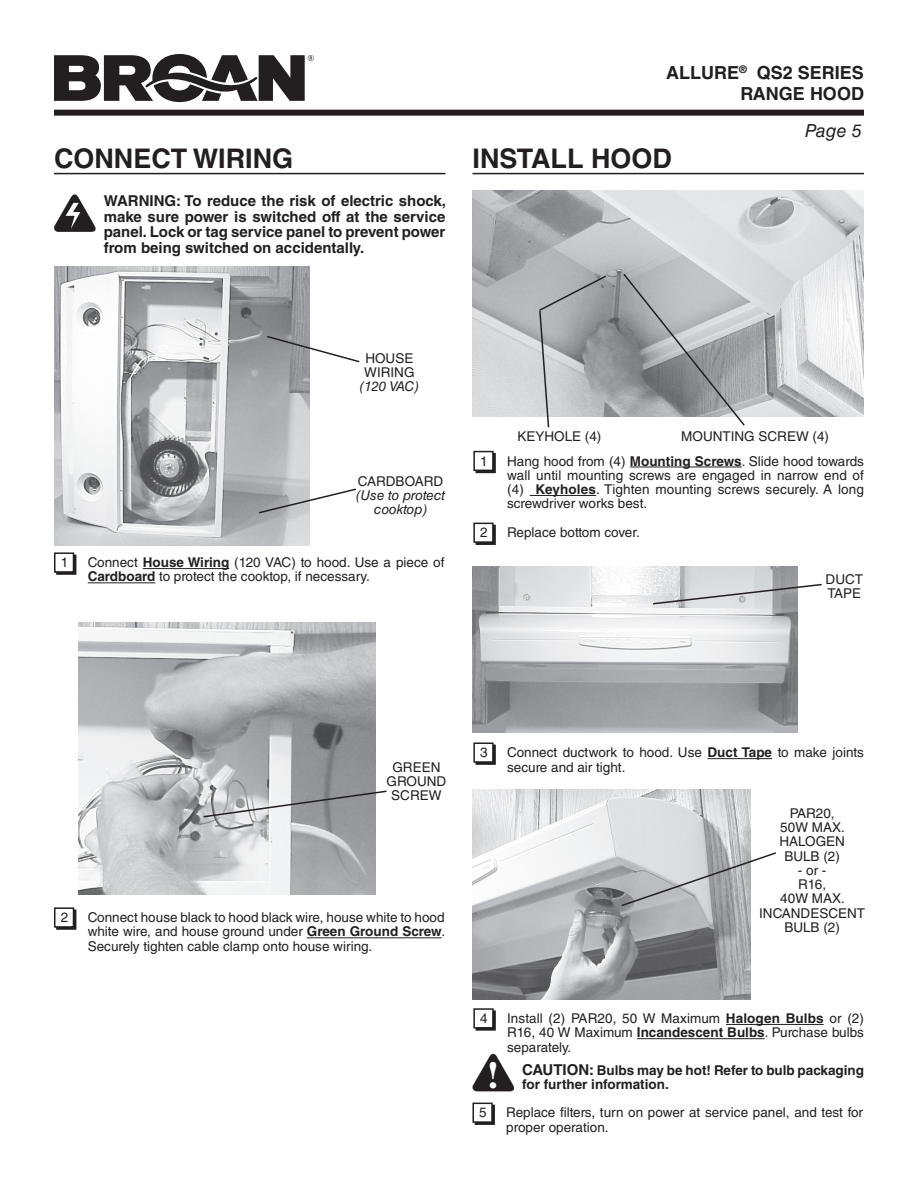
<style>
.page{position:relative;width:918px;height:1188px;background:#fff}
.page>*{position:absolute;margin:0;border:0;box-sizing:border-box;transform-origin:0 0}
.t1{font:700 37.8px "Times";color:#fff}
.t2{font:700 27px "Helvetica LT Std";color:#231f20}
.t3{font:700 18px/21.6px "Helvetica LT Std";color:#231f20;text-align:right}
.t4{font:italic 18px "Helvetica LT Std";color:#231f20}
.t5{font:700 15px/15.8px "Helvetica LT Std";color:#231f20;text-align:justify}
.t6{font:13.5px/14.2px "Helvetica LT Std";color:#231f20}
.t7{font:700 13.5px/14.2px "Helvetica LT Std";color:#231f20}
.t8{font:italic 13.5px/14.2px "Helvetica LT Std";color:#231f20;text-align:center}
.s1{font-weight:700}
.s2{font-size:15px}
</style>
<div class="page">
<div style="left:54px;top:110px;width:810px;height:6px;background:#231f20"></div>
<svg style="left:54px;top:54px;width:260px;height:48px"></svg>
<img style="left:79px;top:622px;width:296px;height:272px">
<img style="left:54px;top:266px;width:256px;height:279px">
<hr style="left:54px;top:173px;width:392px;height:1px;background:#231f20">
<svg style="left:54px;top:194px;width:42px;height:38px"></svg>
<svg style="left:257px;top:487px;width:99px;height:28px"></svg>
<div style="left:56px;top:555px;width:20px;height:20px;border:2px solid #231f20"></div>
<div style="left:55px;top:553px;width:19px;height:19px;background:#fff"></div>
<div style="left:54px;top:552px;width:20px;height:21px;border:2px solid #231f20"></div>
<hr style="left:143px;top:568px;width:86px;height:1px;background:#231f20">
<hr style="left:88px;top:583px;width:67px;height:1px;background:#231f20">
<div style="left:56px;top:910px;width:20px;height:20px;border:2px solid #231f20"></div>
<div style="left:55px;top:908px;width:19px;height:19px;background:#fff"></div>
<div style="left:54px;top:907px;width:20px;height:21px;border:2px solid #231f20"></div>
<hr style="left:307px;top:937px;width:135px;height:1px;background:#231f20">
<svg style="left:202px;top:790px;width:185px;height:28px"></svg>
<svg style="left:265px;top:335px;width:95px;height:29px"></svg>
<img style="left:472px;top:190px;width:392px;height:226px">
<img style="left:472px;top:566px;width:325px;height:167px">
<img style="left:472px;top:789px;width:279px;height:210px">
<hr style="left:472px;top:173px;width:392px;height:1px;background:#231f20">
<div style="left:476px;top:453px;width:20px;height:20px;border:2px solid #231f20"></div>
<div style="left:474px;top:452px;width:19px;height:18px;background:#fff"></div>
<div style="left:473px;top:451px;width:21px;height:20px;border:2px solid #231f20"></div>
<hr style="left:630px;top:467px;width:112px;height:1px;background:#231f20">
<hr style="left:530px;top:495px;width:66px;height:1px;background:#231f20">
<svg style="left:620px;top:851px;width:156px;height:56px;background:#c2c3c5"></svg>
<div style="left:475px;top:1105px;width:20px;height:20px;border:2px solid #231f20"></div>
<div style="left:473px;top:1103px;width:19px;height:19px;background:#fff"></div>
<div style="left:472px;top:1103px;width:21px;height:20px;border:2px solid #231f20"></div>
<div style="left:476px;top:745px;width:20px;height:20px;border:2px solid #231f20"></div>
<div style="left:474px;top:743px;width:19px;height:19px;background:#fff"></div>
<div style="left:473px;top:742px;width:21px;height:21px;border:2px solid #231f20"></div>
<hr style="left:708px;top:758px;width:64px;height:1px;background:#231f20">
<svg style="left:651px;top:583px;width:171px;height:22px;background:#c9cacb"></svg>
<svg style="left:537px;top:274px;width:71px;height:154px;background:#b3b4b6"></svg>
<svg style="left:622px;top:272px;width:124px;height:154px;background:#a9aaad"></svg>
<div style="left:476px;top:525px;width:20px;height:20px;border:2px solid #231f20"></div>
<div style="left:474px;top:523px;width:19px;height:19px;background:#fff"></div>
<div style="left:473px;top:523px;width:21px;height:20px;border:2px solid #231f20"></div>
<div style="left:476px;top:1010px;width:20px;height:21px;border:2px solid #231f20"></div>
<div style="left:474px;top:1009px;width:19px;height:19px;background:#fff"></div>
<div style="left:473px;top:1008px;width:21px;height:21px;border:2px solid #231f20"></div>
<hr style="left:726px;top:1024px;width:98px;height:1px;background:#231f20">
<hr style="left:637px;top:1038px;width:128px;height:1px;background:#231f20">
<svg style="left:472px;top:1053px;width:42px;height:39px"></svg>
<h2 class="t2" style="left:54px;top:142px;width:241px">CONNECT WIRING</h2>
<p class="t5" style="left:104px;top:192px;width:344px">WARNING: To reduce the risk of electric shock, make sure power is switched off at the service panel. Lock or tag service panel to prevent power from being switched on accidentally.</p>
<h3 class="t3" style="left:666px;top:61px;width:199px">ALLURE<sup>®</sup> QS2 SERIES<br>RANGE HOOD</h3>
<h2 class="t2" style="left:472px;top:142px;width:201px">INSTALL HOOD</h2>
<h3 class="t4" style="left:805px;top:120px;width:58px">Page 5</h3>
<p class="t6" style="left:364px;top:351px;width:52px">HOUSE<br>WIRING</p>
<p class="t8" style="left:360px;top:379px;width:60px">(120 VAC)</p>
<p class="t6" style="left:358px;top:474px;width:87px">CARDBOARD</p>
<p class="t8" style="left:356px;top:488px;width:91px">(Use to protect cooktop)</p>
<p class="t6" style="left:61px;top:555px;width:9px">1</p>
<p class="t6" style="left:88px;top:555px;width:358px">Connect <span class="s1">House Wiring</span> (120 VAC) to hood. Use a piece of<br><span class="s1">Cardboard</span> to protect the cooktop, if necessary.</p>
<p class="t6" style="left:517px;top:429px;width:86px">KEYHOLE (4)</p>
<p class="t6" style="left:681px;top:429px;width:149px">MOUNTING SCREW (4)</p>
<p class="t6" style="left:480px;top:454px;width:9px">1</p>
<p class="t6" style="left:507px;top:454px;width:358px;text-align:justify">Hang hood from (4) <span class="s1">Mounting Screws</span>. Slide hood towards wall until mounting screws are engaged in narrow end of (4) <span class="s1">Keyholes</span>. Tighten mounting screws securely. A long screwdriver works best.</p>
<p class="t6" style="left:480px;top:526px;width:9px">2</p>
<p class="t6" style="left:507px;top:526px;width:134px">Replace bottom cover.</p>
<p class="t6" style="left:826px;top:572px;width:39px">DUCT<br>TAPE</p>
<p class="t6" style="left:387px;top:760px;width:61px;text-align:center">GREEN<br>GROUND<br>SCREW</p>
<p class="t6" style="left:61px;top:910px;width:9px">2</p>
<p class="t6" style="left:88px;top:910px;width:359px;text-align:justify">Connect house black to hood black wire, house white to hood white wire, and house ground under <span class="s1">Green Ground Screw</span>.<br>Securely tighten cable clamp onto house wiring.</p>
<p class="t6" style="left:480px;top:745px;width:9px">3</p>
<p class="t6" style="left:507px;top:745px;width:358px">Connect ductwork to hood. Use <span class="s1">Duct Tape</span> to make joints secure and air tight.</p>
<p class="t6" style="left:759px;top:806px;width:107px;text-align:center">PAR20,<br>50W MAX.<br>HALOGEN<br>BULB (2)<br>-or-<br>R16,<br>40W MAX.<br>INCANDESCENT<br>BULB (2)</p>
<p class="t6" style="left:480px;top:1011px;width:9px">4</p>
<p class="t6" style="left:507px;top:1011px;width:358px;text-align:justify">Install (2) PAR20, 50 W Maximum <span class="s1">Halogen Bulbs</span> or (2)<br>R16, 40 W Maximum <span class="s1">Incandescent Bulbs</span>. Purchase bulbs separately.</p>
<h1 class="t1" style="left:487px;top:1052px;width:14px">!</h1>
<p class="t7" style="left:522px;top:1063px;width:343px"><span class="s2">CAUTION:</span> Bulbs may be hot! Refer to bulb packaging for further information.</p>
<p class="t6" style="left:479px;top:1105px;width:9px">5</p>
<p class="t6" style="left:506px;top:1105px;width:358px">Replace filters, turn on power at service panel, and test for proper operation.</p>
</div>
